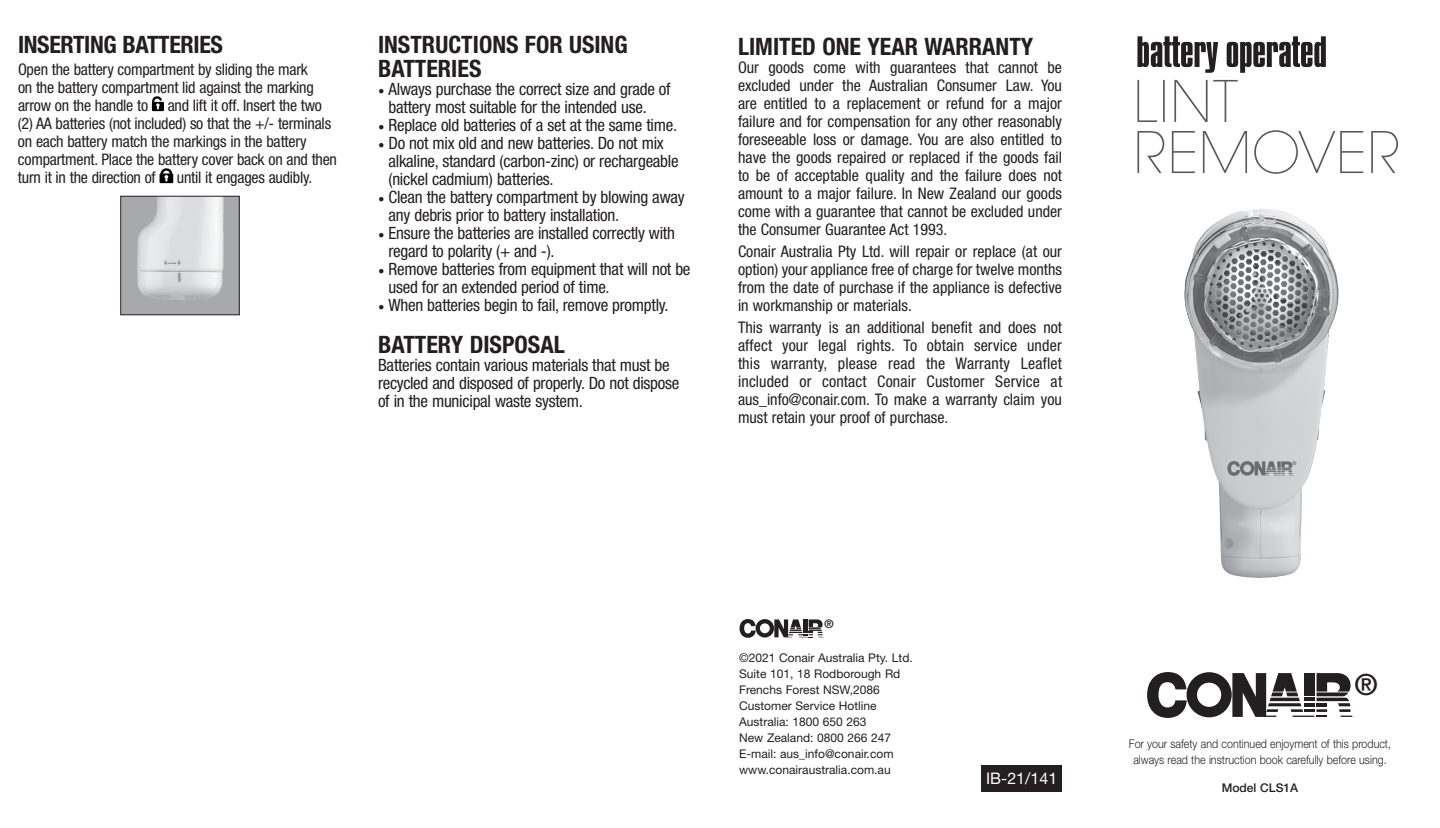
<style>
.page{position:relative;width:1440px;height:828px;background:#fff}
.page>*{position:absolute;margin:0;border:0;box-sizing:border-box;transform-origin:0 0}
.t1{font:30px "Frutiger LT Std";color:#231f20}
.t2{font:700 condensed 24px/24px "Helvetica Neue LT Std";color:#231f20}
.t3{font:condensed 17px/18px "Helvetica Neue LT Std";letter-spacing:-.015em;color:#231f20}
.t4{font:condensed 16px/18px "Helvetica Neue LT Std";letter-spacing:-.015em;color:#231f20;text-align:justify}
.t5{font:16px "Helvetica Neue LT Std";color:#fff}
.t6{font:12.2px "Frutiger LT Std";color:#231f20}
.t7{font:12px/16px "Helvetica Neue LT Std";color:#231f20}
.t8{font:300 12px/16px "Helvetica Neue LT Std";color:#231f20;text-align:center;scale:.89 1}
.t9{font:500 12px "Helvetica Neue LT Std";color:#231f20}
.s1{font-family:"Minion Pro";font-weight:700}
</style>
<div class="page">
<svg style="left:740px;top:619px;width:84px;height:19px"></svg>
<div style="left:981px;top:765px;width:81px;height:27px;background:#231f20"></div>
<svg style="left:1147px;top:672px;width:206px;height:46px"></svg>
<svg style="left:152px;top:96px;width:12px;height:15px"></svg>
<svg style="left:160px;top:168px;width:13px;height:15px"></svg>
<img style="left:122px;top:198px;width:116px;height:115px">
<div style="left:120px;top:196px;width:120px;height:119px;border:1px solid #231f20"></div>
<svg style="left:1137px;top:36px;width:189px;height:37px"></svg>
<svg style="left:1137px;top:130px;width:261px;height:44px"></svg>
<svg style="left:1137px;top:80px;width:101px;height:42px"></svg>
<img style="left:1184px;top:209px;width:155px;height:369px">
<h2 class="t2" style="left:18px;top:32px;width:207px">INSERTING BATTERIES</h2>
<p class="t4" style="left:18px;top:60px;width:321px;text-align:left">Open the battery compartment by sliding the mark<br>on the battery compartment lid against the marking arrow on the handle to and lift it off. Insert the two (2) AA batteries (not included) so that the +/- terminals on each battery match the markings in the battery compartment. Place the battery cover back on and then turn it in the direction of</p>
<p class="t4" style="left:177px;top:168px;width:137px">until it engages audibly.</p>
<h2 class="t2" style="left:378px;top:32px;width:251px">INSTRUCTIONS FOR USING<br>BATTERIES</h2>
<p class="t3" style="left:389px;top:80px;width:284px;text-indent:-11px"><span class="s1">•</span> Always purchase the correct size and grade of battery most suitable for the intended use.</p>
<p class="t3" style="left:378px;top:116px;width:301px"><span class="s1">•</span> Replace old batteries of a set at the same time.</p>
<p class="t3" style="left:389px;top:134px;width:292px;text-indent:-11px"><span class="s1">•</span> Do not mix old and new batteries. Do not mix alkaline, standard (carbon-zinc) or rechargeable (nickel cadmium) batteries.</p>
<p class="t3" style="left:389px;top:188px;width:298px;text-indent:-11px"><span class="s1">•</span> Clean the battery compartment by blowing away any debris prior to battery installation.</p>
<p class="t3" style="left:389px;top:224px;width:288px;text-indent:-11px"><span class="s1">•</span> Ensure the batteries are installed correctly with regard to polarity (+ and -).</p>
<p class="t3" style="left:389px;top:260px;width:304px;text-indent:-11px"><span class="s1">•</span> Remove batteries from equipment that will not be used for an extended period of time.</p>
<p class="t3" style="left:378px;top:296px;width:292px"><span class="s1">•</span> When batteries begin to fail, remove promptly.</p>
<h2 class="t2" style="left:378px;top:332px;width:188px">BATTERY DISPOSAL</h2>
<p class="t3" style="left:378px;top:356px;width:303px">Batteries contain various materials that must be recycled and disposed of properly. Do not dispose of in the municipal waste system.</p>
<h2 class="t2" style="left:738px;top:34px;width:297px">LIMITED ONE YEAR WARRANTY</h2>
<p class="t4" style="left:738px;top:58px;width:326px">Our goods come with guarantees that cannot be excluded under the Australian Consumer Law. You are entitled to a replacement or refund for a major failure and for compensation for any other reasonably foreseeable loss or damage. You are also entitled to have the goods repaired or replaced if the goods fail to be of acceptable quality and the failure does not amount to a major failure. In New Zealand our goods come with a guarantee that cannot be excluded under the Consumer Guarantee Act 1993.</p>
<p class="t4" style="left:738px;top:242px;width:326px">Conair Australia Pty Ltd. will repair or replace (at our option) your appliance free of charge for twelve months from the date of purchase if the appliance is defective in workmanship or materials.</p>
<p class="t4" style="left:738px;top:318px;width:326px">This warranty is an additional benefit and does not affect your legal rights. To obtain service under this warranty, please read the Warranty Leaflet included or contact Conair Customer Service at aus_info@conair.com. To make a warranty claim you must retain your proof of purchase.</p>
<p class="t6" style="left:824px;top:617px;width:11px">®</p>
<p class="t7" style="left:739px;top:650px;width:175px">©2021 Conair Australia Pty. Ltd.<br>Suite 101, 18 Rodborough Rd<br>Frenchs Forest NSW,2086<br>Customer Service Hotline<br>Australia: 1800 650 263<br>New Zealand: 0800 266 247<br>E-mail: aus_info@conair.com www.conairaustralia.com.au</p>
<p class="t5" style="left:986px;top:769px;width:73px">IB-21/141</p>
<h1 class="t1" style="left:1354px;top:666px;width:26px">®</h1>
<p class="t8" style="left:1129px;top:735px;width:296px">For your safety and continued enjoyment of this product, always read the instruction book carefully before using.</p>
<p class="t9" style="left:1222px;top:781px;width:78px">Model CLS1A</p>
</div>
